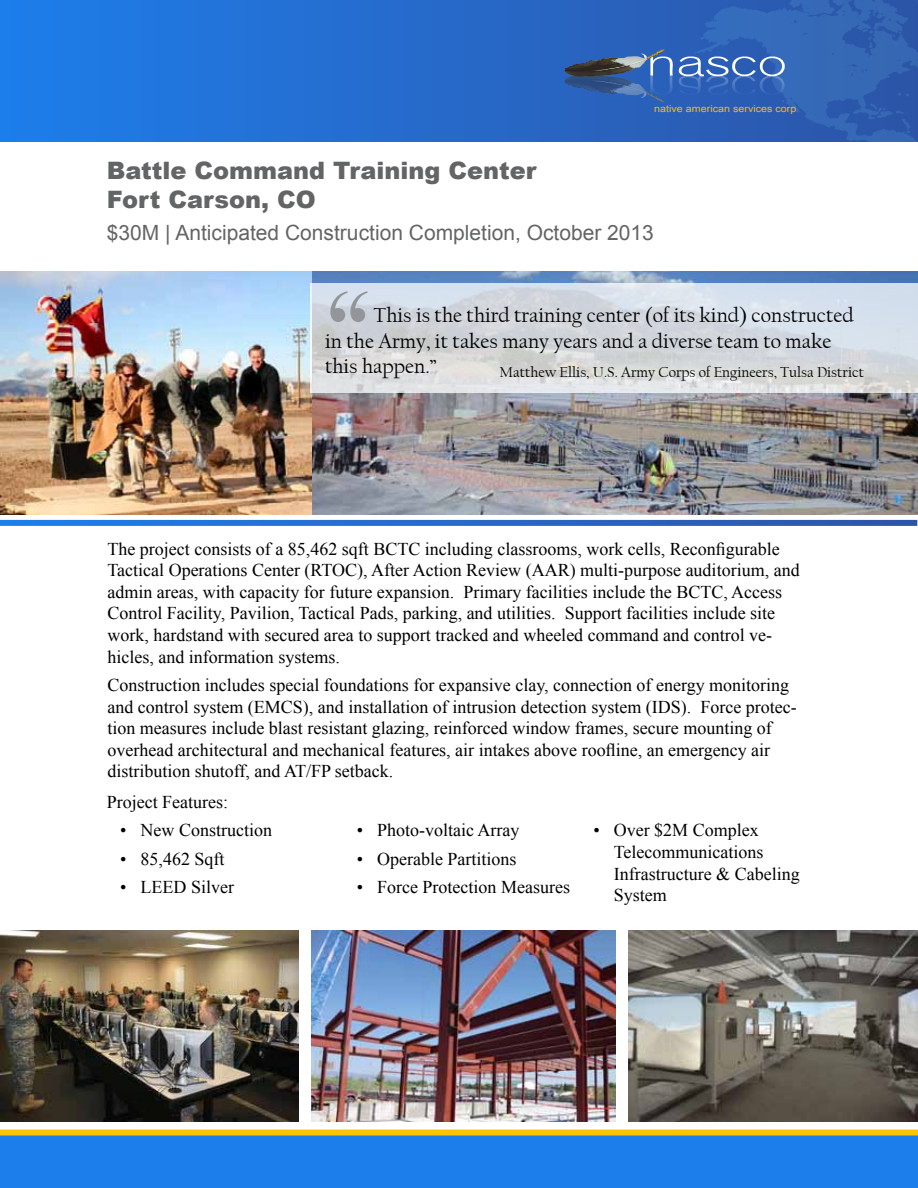
<style>
.page{position:relative;width:918px;height:1188px;background:#fff}
.page>*{position:absolute;margin:0;border:0;box-sizing:border-box;transform-origin:0 0}
.t1{font:120px "Bask Old Face";color:#939598}
.t2{font:900 24px/28.8px "Arial";color:#636466}
.t3{font:21px/25.2px "Californian FB";color:#000}
.t4{font:21px "Arial";color:#636466}
.t5{font:18px/21.6px "Times New Roman";color:#000}
.t6{font:15px "Californian FB";color:#000}
.t7{font:9.45px "Arial";color:#fdb727;scale:1.13 1}
</style>
<div class="page">
<svg style="left:0;top:0;width:564px;height:141px;background:#2370d5"></svg>
<svg style="left:564px;top:0;width:354px;height:141px;background:#3163b4"></svg>
<div style="left:0;top:1134px;width:918px;height:54px;background:#1c7eeb"></div>
<div style="left:0;top:1130px;width:918px;height:6px;background:#fbc407"></div>
<svg style="left:0;top:520px;width:917px;height:6px;background:#296bc9"></svg>
<img style="left:311px;top:930px;width:304px;height:192px">
<img style="left:0;top:271px;width:918px;height:243px">
<img style="left:629px;top:930px;width:288px;height:192px">
<img style="left:1px;top:930px;width:298px;height:192px">
<svg style="left:310px;top:283px;width:608px;height:110px;background:#d6dbe0"></svg>
<p class="t7" style="left:654px;top:102px;width:127px">native american services corp</p>
<h2 class="t2" style="left:107px;top:155px;width:431px">Battle Command Training Center<br>Fort Carson, CO</h2>
<p class="t4" style="left:107px;top:219px;width:549px">$30M | Anticipated Construction Completion, October 2013</p>
<h1 class="t1" style="left:325px;top:268px;width:50px">“</h1>
<p class="t3" style="left:325px;top:303px;width:530px;text-indent:49px">This is the third training center (of its kind) constructed in the Army, it takes many years and a diverse team to make this happen.”</p>
<p class="t6" style="left:500px;top:364px;width:366px">Matthew Ellis, U.S. Army Corps of Engineers, Tulsa District</p>
<p class="t5" style="left:107px;top:538px;width:694px">The project consists of a 85,462 sqft BCTC including classrooms, work cells, Reconfigurable Tactical Operations Center (RTOC), After Action Review (AAR) multi-purpose auditorium, and admin areas, with capacity for future expansion. Primary facilities include the BCTC, Access Control Facility, Pavilion, Tactical Pads, parking, and utilities. Support facilities include site work, hardstand with secured area to support tracked and wheeled command and control ve&shy;hicles, and information systems.</p>
<p class="t5" style="left:107px;top:674px;width:691px">Construction includes special foundations for expansive clay, connection of energy monitoring and control system (EMCS), and installation of intrusion detection system (IDS). Force protec&shy;tion measures include blast resistant glazing, reinforced window frames, secure mounting of overhead architectural and mechanical features, air intakes above roofline, an emergency air distribution shutoff, and AT/FP setback.</p>
<p class="t5" style="left:107px;top:791px;width:123px">Project Features:</p>
<p class="t5" style="left:120px;top:819px;width:153px">• New Construction</p>
<p class="t5" style="left:120px;top:848px;width:106px">• 85,462 Sqft</p>
<p class="t5" style="left:120px;top:876px;width:115px">• LEED Silver</p>
<p class="t5" style="left:614px;top:819px;width:187px;text-indent:-20px">• Over $2M Complex<br>Telecommunications<br>Infrastructure &amp; Cabeling<br>System</p>
<p class="t5" style="left:357px;top:819px;width:164px">• Photo-voltaic Array</p>
<p class="t5" style="left:357px;top:848px;width:161px">• Operable Partitions</p>
<p class="t5" style="left:357px;top:876px;width:215px">• Force Protection Measures</p>
</div>
